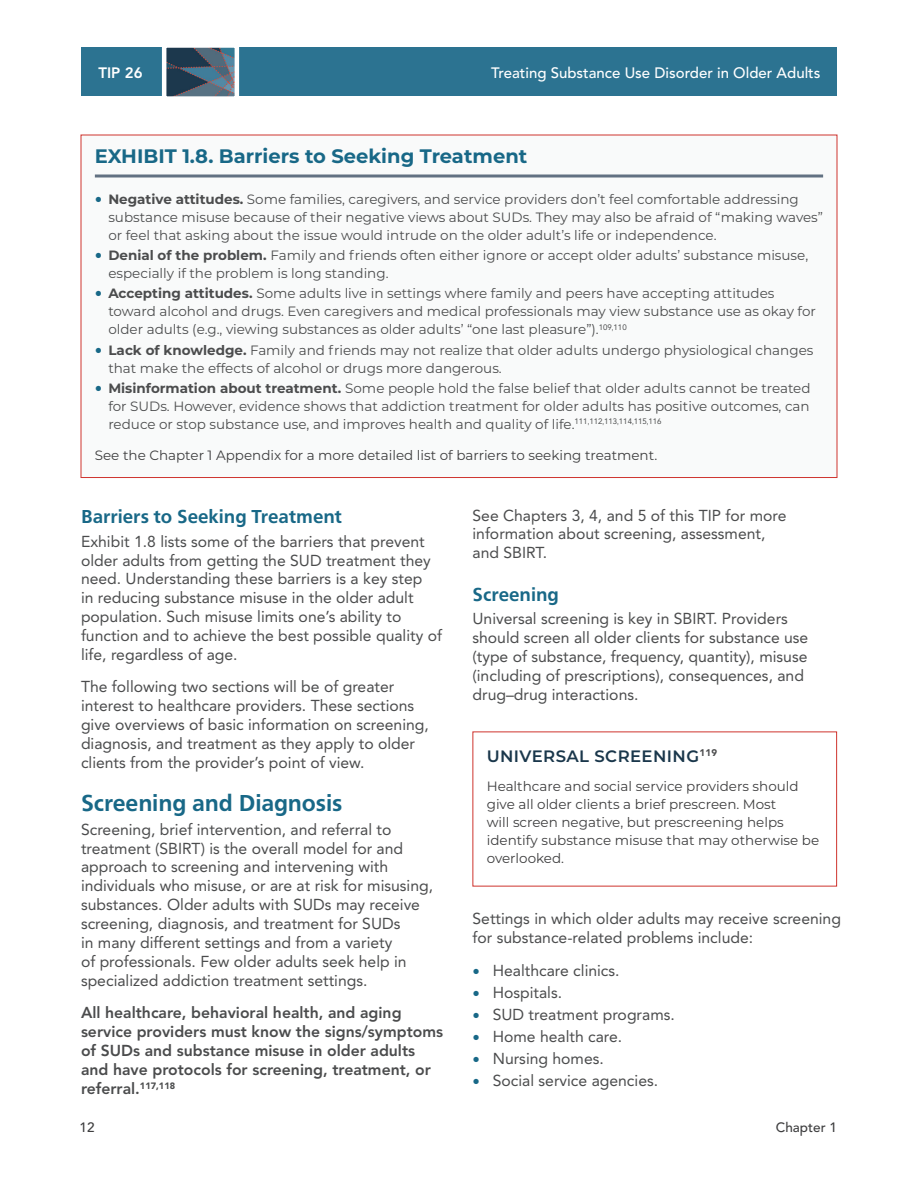
<style>
.page{position:relative;width:918px;height:1188px;background:#fff}
.page>*{position:absolute;margin:0;border:0;box-sizing:border-box;transform-origin:0 0}
.t1{font:700 24px "Carto Gothic Pro";letter-spacing:-.005em;color:#186887}
.t2{font:700 19.5px "Montserrat";color:#186887}
.t3{font:700 19.5px "Carto Gothic Pro";color:#186887}
.Box_Title_-_Regular{font:600 16.5px "Montserrat";letter-spacing:.025em;color:#1a374b}
.TEXT_10_5{font:15.75px/18.9px "Avenir LT Std";color:#4b4c4d}
.TEXT_10_5-2{font:800 15.75px/18.9px "Avenir LT Std";color:#4b4c4d}
.TIP_Paragraph__After{font:15.75px/18.9px "Avenir LT Std";color:#4b4c4d}
.t4{font:500 15px "Avenir LT Std";color:#fff}
.t5{font:800 15px "Avenir LT Std";color:#fff}
.t6{font:13.5px/18px "Montserrat";color:#4b4c4d}
.Box_TEXT_9pt{font:13.5px/18px "Montserrat";color:#3e3e3f}
.t7{font:500 13.5px "Avenir LT Std";color:#3e3e3f}
.s1{font-family:"Arial";font-size:21px;color:#186887}
.s2{font-weight:700}
</style>
<div class="page">
<div style="left:81px;top:48px;width:756px;height:48px;background:#2c7391"></div>
<svg style="left:160px;top:47px;width:81px;height:50px;background:#597081"></svg>
<div style="left:81px;top:135px;width:756px;height:343px;background:#f9fafa"></div>
<hr style="left:95px;top:175px;width:728px;height:3px;background:#627182">
<p class="t5" style="left:98px;top:64px;width:46px">TIP 26</p>
<p class="t4" style="left:491px;top:64px;width:331px">Treating Substance Use Disorder in Older Adults</p>
<p class="t2" style="left:95px;top:142px;width:434px">EXHIBIT 1.8. Barriers to Seeking Treatment</p>
<p class="t6" style="left:108px;top:190px;width:716px;text-indent:-14px"><span class="s1">•</span> <span class="s2">Negative attitudes.</span> Some families, caregivers, and service providers don’t feel comfortable addressing substance misuse because of their negative views about SUDs. They may also be afraid of “making waves” or feel that asking about the issue would intrude on the older adult’s life or independence.</p>
<p class="t6" style="left:108px;top:246px;width:701px;text-indent:-14px"><span class="s1">•</span> <span class="s2">Denial of the problem.</span> Family and friends often either ignore or accept older adults’ substance misuse, especially if the problem is long standing.</p>
<p class="t6" style="left:108px;top:284px;width:709px;text-indent:-14px"><span class="s1">•</span> <span class="s2">Accepting attitudes.</span> Some adults live in settings where family and peers have accepting attitudes toward alcohol and drugs. Even caregivers and medical professionals may view substance use as okay for older adults (e.g., viewing substances as older adults’ “one last pleasure”).<sup>109</sup><sup>,</sup><sup>110</sup></p>
<p class="t6" style="left:108px;top:340px;width:707px;text-indent:-14px"><span class="s1">•</span> <span class="s2">Lack of knowledge.</span> Family and friends may not realize that older adults undergo physiological changes that make the effects of alcohol or drugs more dangerous.</p>
<p class="t6" style="left:108px;top:378px;width:704px;text-align:justify;text-indent:-14px"><span class="s1">•</span> <span class="s2">Misinformation about treatment.</span> Some people hold the false belief that older adults cannot be treated for SUDs. However, evidence shows that addiction treatment for older adults has positive outcomes, can reduce or stop substance use, and improves health and quality of life.<sup>111</sup><sup>,</sup><sup>112</sup><sup>,</sup><sup>113</sup><sup>,</sup><sup>114</sup><sup>,</sup><sup>115</sup><sup>,</sup><sup>116</sup></p>
<p class="Box_TEXT_9pt" style="left:95px;top:446px;width:564px">See the Chapter 1 Appendix for a more detailed list of barriers to seeking treatment.</p>
<h4 class="t3" style="left:81px;top:506px;width:263px">Barriers to Seeking Treatment</h4>
<p class="TEXT_10_5" style="left:81px;top:532px;width:362px">Exhibit 1.8 lists some of the barriers that prevent older adults from getting the SUD treatment they need. Understanding these barriers is a key step<br>in reducing substance misuse in the older adult population. Such misuse limits one’s ability to function and to achieve the best possible quality of life, regardless of age.</p>
<p class="TEXT_10_5" style="left:81px;top:678px;width:349px">The following two sections will be of greater interest to healthcare providers. These sections give overviews of basic information on screening, diagnosis, and treatment as they apply to older clients from the provider’s point of view.</p>
<h3 class="t1" style="left:81px;top:790px;width:263px">Screening and Diagnosis</h3>
<p class="TEXT_10_5" style="left:81px;top:820px;width:354px">Screening, brief intervention, and referral to treatment (SBIRT) is the overall model for and approach to screening and intervening with individuals who misuse, or are at risk for misusing, substances. Older adults with SUDs may receive screening, diagnosis, and treatment for SUDs<br>in many different settings and from a variety<br>of professionals. Few older adults seek help in specialized addiction treatment settings.</p>
<p class="TEXT_10_5-2" style="left:81px;top:1003px;width:364px">All healthcare, behavioral health, and aging service providers must know the signs/symptoms of SUDs and substance misuse in older adults and have protocols for screening, treatment, or referral.<sup>117,118</sup></p>
<p class="t7" style="left:80px;top:1120px;width:17px">12</p>
<p class="TIP_Paragraph__After" style="left:472px;top:506px;width:316px">See Chapters 3, 4, and 5 of this TIP for more information about screening, assessment, and SBIRT.</p>
<h4 class="t3" style="left:472px;top:583px;width:88px">Screening</h4>
<p class="TEXT_10_5" style="left:472px;top:610px;width:337px">Universal screening is key in SBIRT. Providers should screen all older clients for substance use (type of substance, frequency, quantity), misuse (including of prescriptions), consequences, and drug–drug interactions.</p>
<p class="Box_Title_-_Regular" style="left:487px;top:744px;width:232px">UNIVERSAL SCREENING<sup>119</sup></p>
<p class="Box_TEXT_9pt" style="left:487px;top:776px;width:334px">Healthcare and social service providers should give all older clients a brief prescreen. Most<br>will screen negative, but prescreening helps identify substance misuse that may otherwise be overlooked.</p>
<p class="TEXT_10_5" style="left:472px;top:910px;width:370px">Settings in which older adults may receive screening for substance-related problems include:</p>
<p class="TEXT_10_5" style="left:472px;top:961px;width:149px"><span class="s1">•</span> Healthcare clinics.</p>
<p class="TEXT_10_5" style="left:472px;top:983px;width:91px"><span class="s1">•</span> Hospitals.</p>
<p class="TEXT_10_5" style="left:472px;top:1005px;width:204px"><span class="s1">•</span> SUD treatment programs.</p>
<p class="TEXT_10_5" style="left:472px;top:1027px;width:151px"><span class="s1">•</span> Home health care.</p>
<p class="TEXT_10_5" style="left:472px;top:1049px;width:133px"><span class="s1">•</span> Nursing homes.</p>
<p class="TEXT_10_5" style="left:472px;top:1072px;width:187px"><span class="s1">•</span> Social service agencies.</p>
<p class="t7" style="left:776px;top:1120px;width:63px">Chapter 1</p>
</div>
